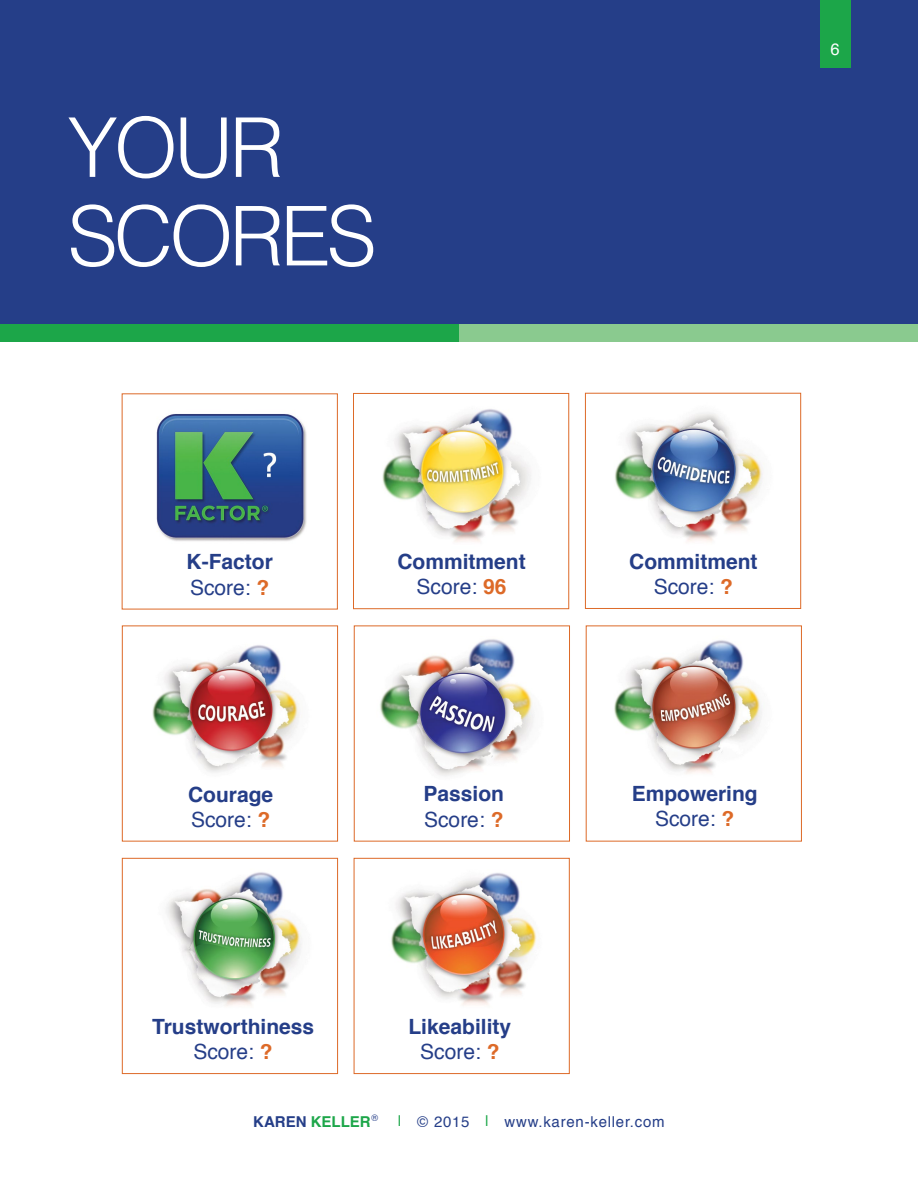
<style>
.page{position:relative;width:918px;height:1188px;background:#fff}
.page>*{position:absolute;margin:0;border:0;box-sizing:border-box;transform-origin:0 0}
.t1{font:300 82.5px/88.5px "Helvetica";letter-spacing:-.05em;color:#fff}
.t2{font:700 21px/25.2px "Helvetica";color:#253e88;text-align:center}
.t3{font:16.5px "Helvetica";color:#fff}
.t4{font:15px "Helvetica";letter-spacing:.05em;color:#253e88}
.t5{font:700 15px "Helvetica";color:#1ca649}
.s1{font-weight:400}
.s2{color:#dd6a28}
.s3{color:#253e88}
.s4{color:#1ca649}
</style>
<div class="page">
<div style="left:0;top:0;width:918px;height:324px;background:#253e88"></div>
<div style="left:0;top:324px;width:459px;height:17px;background:#1ca649"></div>
<div style="left:459px;top:324px;width:459px;height:17px;background:#8aca8f"></div>
<div style="left:820px;top:0;width:30px;height:68px;background:#1ca649"></div>
<img style="left:152px;top:632px;width:187px;height:210px">
<img style="left:123px;top:863px;width:216px;height:212px">
<img style="left:586px;top:392px;width:216px;height:216px">
<img style="left:380px;top:639px;width:154px;height:137px">
<img style="left:391px;top:873px;width:146px;height:133px">
<img style="left:382px;top:393px;width:188px;height:216px">
<img style="left:614px;top:640px;width:148px;height:134px">
<div style="left:354px;top:626px;width:216px;height:216px;border:1px solid #dd6a28"></div>
<div style="left:354px;top:858px;width:216px;height:216px;border:1px solid #dd6a28"></div>
<div style="left:585px;top:393px;width:216px;height:216px;border:1px solid #dd6a28"></div>
<div style="left:353px;top:393px;width:216px;height:216px;border:1px solid #dd6a28"></div>
<div style="left:122px;top:626px;width:216px;height:216px;border:1px solid #dd6a28"></div>
<div style="left:122px;top:858px;width:216px;height:216px;border:1px solid #dd6a28"></div>
<img style="left:156px;top:414px;width:151px;height:127px">
<h1 class="t1" style="left:68px;top:98px;width:311px">YOUR<br>SCORES</h1>
<p class="t3" style="left:831px;top:37px;width:11px">6</p>
<p class="t2" style="left:187px;top:550px;width:88px;text-align:left">K-Factor<br><span class="s1">Score:</span> <span class="s2">?</span></p>
<p class="t2" style="left:188px;top:783px;width:87px;text-align:left">Courage<br><span class="s1">Score:</span> <span class="s2">?</span></p>
<p class="t2" style="left:152px;top:1014px;width:164px">Trustworthiness<br><span class="s1">Score:</span> <span class="s2">?</span></p>
<p class="t2" style="left:397px;top:549px;width:130px">Commitment<br><span class="s1">Score:</span> <span class="s2">96</span></p>
<p class="t2" style="left:424px;top:782px;width:82px;text-align:left">Passion<br><span class="s1">Score:</span> <span class="s2">?</span></p>
<p class="t2" style="left:408px;top:1014px;width:104px">Likeability<br><span class="s1">Score:</span> <span class="s2">?</span></p>
<p class="t2" style="left:629px;top:549px;width:130px">Commitment<br><span class="s1">Score:</span> <span class="s2">?</span></p>
<p class="t2" style="left:632px;top:781px;width:128px">Empowering<br><span class="s1">Score:</span> <span class="s2">?</span></p>
<p class="t5" style="left:253px;top:1110px;width:126px"><span class="s3">KAREN</span> KELLER<sup>®</sup></p>
<p class="t4" style="left:398px;top:1110px;width:268px"><span class="s4">|</span> © 2015 <span class="s4">|</span> www.karen-keller.com</p>
</div>
